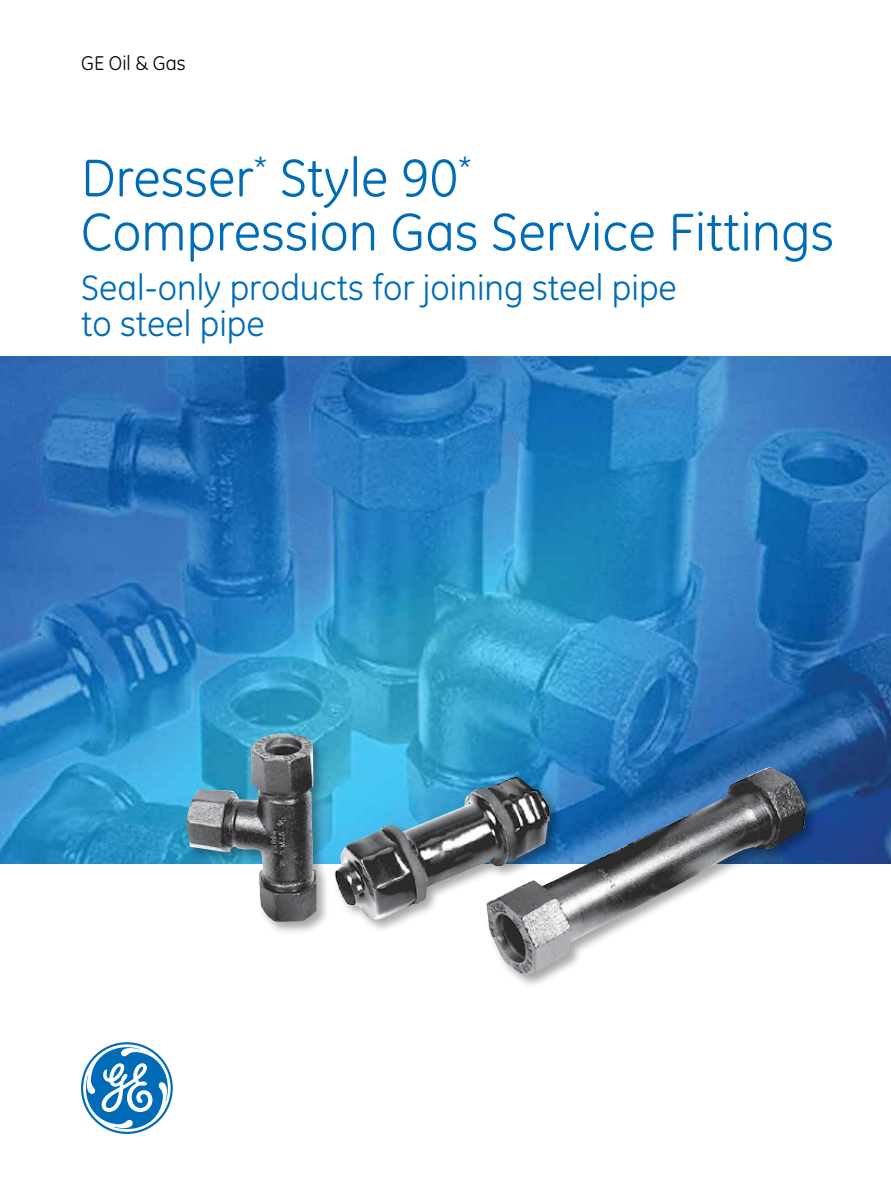
<style>
.page{position:relative;width:891px;height:1188px;background:#fff}
.page>*{position:absolute;margin:0;border:0;box-sizing:border-box;transform-origin:0 0}
.t1{font:54px/54px "GE Inspira";color:#006cb7}
.t2{font:36px/36px "GE Inspira";color:#006cb7}
.t3{font:20.25px "GE Inspira";color:#000}
</style>
<div class="page">
<img style="left:0;top:356px;width:891px;height:508px">
<div style="left:332px;top:775px;width:232px;height:159px;background:#000;opacity:.35"></div>
<img style="left:334px;top:777px;width:150px;height:144px">
<div style="left:185px;top:731px;width:145px;height:204px;background:#000;opacity:.35"></div>
<img style="left:186px;top:734px;width:131px;height:188px">
<div style="left:484px;top:765px;width:335px;height:224px;background:#000;opacity:.35"></div>
<img style="left:486px;top:767px;width:320px;height:208px">
<svg style="left:81px;top:1042px;width:92px;height:92px"></svg>
<p class="t3" style="left:81px;top:51px;width:106px">GE Oil &amp; Gas</p>
<h1 class="t1" style="left:81px;top:151px;width:755px">Dresser<sup>*</sup> Style 90<sup>*<br></sup>Compression Gas Service Fittings</h1>
<p class="t2" style="left:81px;top:270px;width:597px">Seal-only products for joining steel pipe to steel pipe</p>
</div>
